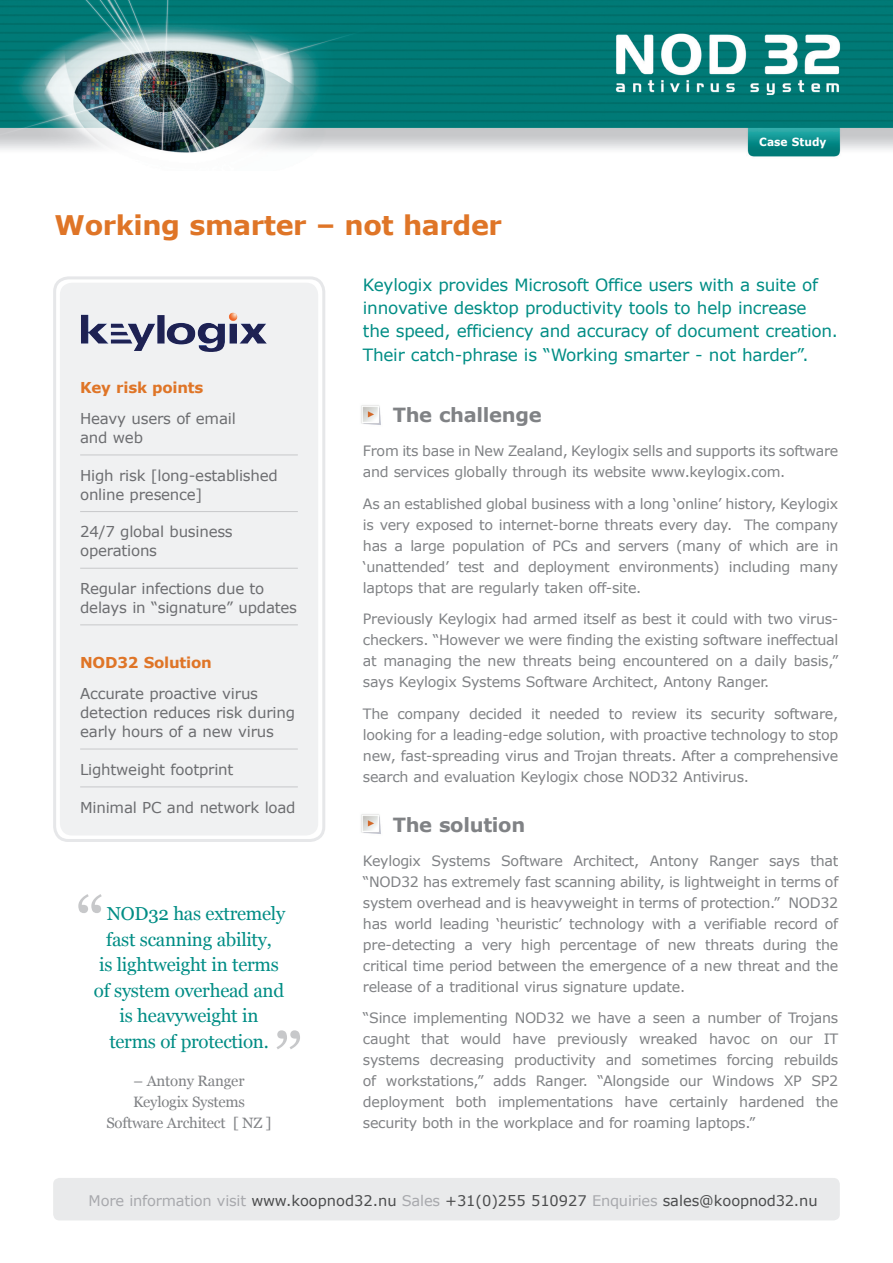
<style>
.page{position:relative;width:893px;height:1263px;background:#fff}
.page>*{position:absolute;margin:0;border:0;box-sizing:border-box;transform-origin:0 0}
.t1{font:72px "Georgia";color:#c7c8ca}
.t2{font:700 27px "Verdana";letter-spacing:-.015em;color:#df7527}
.t3{font:700 19.5px "Verdana";letter-spacing:-.015em;color:#808285}
.t4{font:18.75px "Georgia";letter-spacing:-.015em;color:#008d85}
.t5{font:16.8px/23.2px "Verdana";letter-spacing:-.015em;color:#008d85}
.t6{font:15px/18.8px "Verdana";letter-spacing:-.015em;color:#6c6d70}
.t7{font:15px/21px "Georgia";letter-spacing:-.015em;color:#808285;text-align:center}
.t8{font:700 15px "Verdana";letter-spacing:-.015em;color:#df7527}
.t9{font:14.7px "Verdana";letter-spacing:-.015em;color:#4b4c4d}
.t10{font:14.25px/21px "Verdana";letter-spacing:-.02em;color:#808285;text-align:justify}
.t11{font:700 11.25px "Verdana";letter-spacing:.005em;color:#fff;scale:.95 1}
.s1{color:#a8a9ad}
</style>
<div class="page">
<svg style="left:53px;top:276px;width:272px;height:564px"></svg>
<div style="left:60px;top:283px;width:258px;height:552px;background:#f0f1f2"></div>
<img style="left:81px;top:313px;width:186px;height:39px">
<img style="left:0;top:0;width:893px;height:157px">
<div style="left:53px;top:1178px;width:787px;height:42px;background:#e9eaeb"></div>
<svg style="left:277px;top:1030px;width:23px;height:19px"></svg>
<img style="left:361px;top:405px;width:20px;height:20px">
<img style="left:361px;top:814px;width:20px;height:20px">
<hr style="left:80px;top:455px;width:218px;height:1px;background:#c7c8ca">
<hr style="left:80px;top:511px;width:218px;height:1px;background:#c7c8ca">
<hr style="left:80px;top:568px;width:218px;height:1px;background:#c7c8ca">
<hr style="left:80px;top:624px;width:218px;height:1px;background:#c7c8ca">
<hr style="left:80px;top:749px;width:218px;height:1px;background:#c7c8ca">
<hr style="left:80px;top:786px;width:218px;height:1px;background:#c7c8ca">
<p class="t11" style="left:759px;top:135px;width:72px">Case Study</p>
<h2 class="t2" style="left:55px;top:208px;width:449px">Working smarter – not harder</h2>
<p class="t5" style="left:363px;top:272px;width:477px">Keylogix provides Microsoft Office users with a suite of innovative desktop productivity tools to help increase<br>the speed, efficiency and accuracy of document creation.<br>Their catch-phrase is “Working smarter - not harder”.</p>
<p class="t8" style="left:80px;top:378px;width:125px">Key risk points</p>
<p class="t6" style="left:80px;top:409px;width:157px">Heavy users of email and web</p>
<p class="t6" style="left:80px;top:465px;width:199px">High risk [long-established online presence]</p>
<p class="t6" style="left:80px;top:522px;width:154px">24/7 global business operations</p>
<p class="t6" style="left:80px;top:579px;width:218px">Regular infections due to delays in “signature” updates</p>
<p class="t8" style="left:80px;top:653px;width:133px">NOD32 Solution</p>
<p class="t6" style="left:80px;top:684px;width:216px">Accurate proactive virus detection reduces risk during early hours of a new virus</p>
<p class="t6" style="left:80px;top:759px;width:155px">Lightweight footprint</p>
<p class="t6" style="left:80px;top:797px;width:217px">Minimal PC and network load</p>
<h1 class="t1" style="left:76px;top:882px;width:31px">“</h1>
<h3 class="t4" style="left:107px;top:903px;width:180px">NOD32 has extremely</h3>
<h3 class="t4" style="left:106px;top:928px;width:167px">fast scanning ability,</h3>
<h3 class="t4" style="left:99px;top:954px;width:181px">is lightweight in terms</h3>
<h3 class="t4" style="left:94px;top:979px;width:192px">of system overhead and</h3>
<h3 class="t4" style="left:120px;top:1005px;width:140px">is heavyweight in</h3>
<h3 class="t4" style="left:109px;top:1030px;width:161px">terms of protection.</h3>
<p class="t7" style="left:106px;top:1070px;width:167px">– Antony Ranger<br>Keylogix Systems<br>Software Architect [ NZ ]</p>
<h3 class="t3" style="left:393px;top:403px;width:151px">The challenge</h3>
<p class="t10" style="left:363px;top:440px;width:477px">From its base in New Zealand, Keylogix sells and supports its software and services globally through its website www.keylogix.com.</p>
<p class="t10" style="left:363px;top:492px;width:477px">As an established global business with a long ‘online’ history, Keylogix is very exposed to internet-borne threats every day. The company has a large population of PCs and servers (many of which are in ‘unattended’ test and deployment environments) including many laptops that are regularly taken off-site.</p>
<p class="t10" style="left:363px;top:608px;width:477px">Previously Keylogix had armed itself as best it could with two virus&shy;checkers. “However we were finding the existing software ineffectual at managing the new threats being encountered on a daily basis,” says Keylogix Systems Software Architect, Antony Ranger.</p>
<p class="t10" style="left:363px;top:703px;width:477px">The company decided it needed to review its security software, looking for a leading-edge solution, with proactive technology to stop new, fast-spreading virus and Trojan threats. After a comprehensive search and evaluation Keylogix chose NOD32 Antivirus.</p>
<h3 class="t3" style="left:393px;top:812px;width:134px">The solution</h3>
<p class="t10" style="left:363px;top:849px;width:477px">Keylogix Systems Software Architect, Antony Ranger says that “NOD32 has extremely fast scanning ability, is lightweight in terms of system overhead and is heavyweight in terms of protection.” NOD32 has world leading ‘heuristic’ technology with a verifiable record of pre-detecting a very high percentage of new threats during the critical time period between the emergence of a new threat and the release of a traditional virus signature update.</p>
<p class="t10" style="left:363px;top:1007px;width:477px">“Since implementing NOD32 we have a seen a number of Trojans caught that would have previously wreaked havoc on our IT systems decreasing productivity and sometimes forcing rebuilds of workstations,” adds Ranger. “Alongside our Windows XP SP2 deployment both implementations have certainly hardened the security both in the workplace and for roaming laptops.”</p>
<p class="t9" style="left:89px;top:1191px;width:731px"><span class="s1">More information visit</span> www.koopnod32.nu <span class="s1">Sales</span> +31(0)255 510927 <span class="s1">Enquiries</span> sales@koopnod32.nu</p>
</div>
